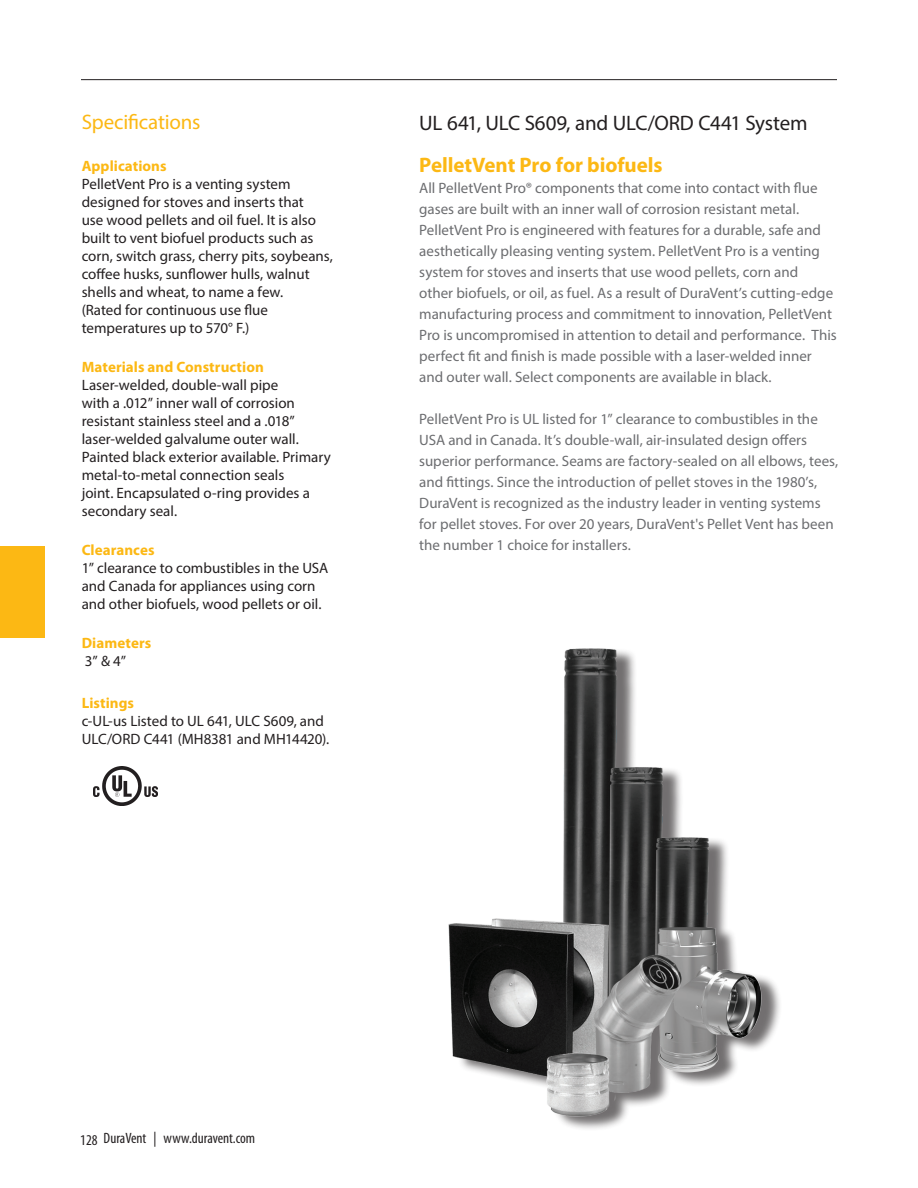
<style>
.page{position:relative;width:918px;height:1188px;background:#fff}
.page>*{position:absolute;margin:0;border:0;box-sizing:border-box;transform-origin:0 0}
.t1{font:21px "Myriad Pro";letter-spacing:-.01em;color:#231f20}
.t2{font:700 21px "Myriad Pro";letter-spacing:-.005em;color:#fcb814}
.t3{font:21px "Myriad Pro";letter-spacing:-.01em;color:#fcb814}
.t4{font:15px/21px "Myriad Pro";color:#6c6d70}
.t5{font:15px/18px "Myriad Pro";color:#231f20}
.t6{font:700 15px "Myriad Pro";letter-spacing:.005em;color:#fcb814}
.t7{font:condensed 15px "Myriad Pro";color:#231f20}
</style>
<div class="page">
<div style="left:455px;top:647px;width:327px;height:484px;background:#231f20;opacity:.64"></div>
<img style="left:448px;top:647px;width:322px;height:484px">
<img style="left:94px;top:767px;width:64px;height:39px">
<hr style="left:81px;top:79px;width:756px;height:1px;background:#231f20">
<div style="left:0;top:546px;width:45px;height:91px;background:#fcb814"></div>
<h1 class="t3" style="left:82px;top:109px;width:120px">Specifications</h1>
<p class="t6" style="left:82px;top:156px;width:86px">Applications</p>
<p class="t5" style="left:82px;top:175px;width:253px">PelletVent Pro is a venting system designed for stoves and inserts that<br>use wood pellets and oil fuel. It is also built to vent biofuel products such as corn, switch grass, cherry pits, soybeans, coffee husks, sunflower hulls, walnut shells and wheat, to name a few.<br>(Rated for continuous use flue temperatures up to 570° F.)</p>
<p class="t6" style="left:82px;top:357px;width:184px">Materials and Construction</p>
<p class="t5" style="left:82px;top:376px;width:251px">Laser-welded, double-wall pipe<br>with a .012” inner wall of corrosion resistant stainless steel and a .018” laser-welded galvalume outer wall.<br>Painted black exterior available. Primary metal-to-metal connection seals<br>joint. Encapsulated o-ring provides a secondary seal.</p>
<p class="t6" style="left:82px;top:540px;width:74px">Clearances</p>
<p class="t5" style="left:82px;top:559px;width:248px">1” clearance to combustibles in the USA and Canada for appliances using corn and other biofuels, wood pellets or oil.</p>
<p class="t6" style="left:82px;top:633px;width:71px">Diameters</p>
<p class="t5" style="left:85px;top:652px;width:43px">3” &amp; 4”</p>
<p class="t6" style="left:82px;top:693px;width:54px">Listings</p>
<p class="t5" style="left:82px;top:712px;width:249px">c-UL-us Listed to UL 641, ULC S609, and<br>ULC/ORD C441 (MH8381 and MH14420).</p>
<h1 class="t1" style="left:419px;top:110px;width:390px">UL 641, ULC S609, and ULC/ORD C441 System</h1>
<h1 class="t2" style="left:419px;top:151px;width:245px">PelletVent Pro for biofuels</h1>
<p class="t4" style="left:419px;top:177px;width:419px">All PelletVent Pro® components that come into contact with flue gases are built with an inner wall of corrosion resistant metal.<br>PelletVent Pro is engineered with features for a durable, safe and aesthetically pleasing venting system. PelletVent Pro is a venting system for stoves and inserts that use wood pellets, corn and<br>other biofuels, or oil, as fuel. As a result of DuraVent’s cutting-edge manufacturing process and commitment to innovation, PelletVent Pro is uncompromised in attention to detail and performance. This perfect fit and finish is made possible with a laser-welded inner and outer wall. Select components are available in black.</p>
<p class="t4" style="left:419px;top:408px;width:421px">PelletVent Pro is UL listed for 1” clearance to combustibles in the USA and in Canada. It’s double-wall, air-insulated design offers superior performance. Seams are factory-sealed on all elbows, tees, and fittings. Since the introduction of pellet stoves in the 1980’s, DuraVent is recognized as the industry leader in venting systems for pellet stoves. For over 20 years, DuraVent's Pellet Vent has been the number 1 choice for installers.</p>
<p class="t7" style="left:80px;top:1129px;width:177px">128 DuraVent | www.duravent.com</p>
</div>
